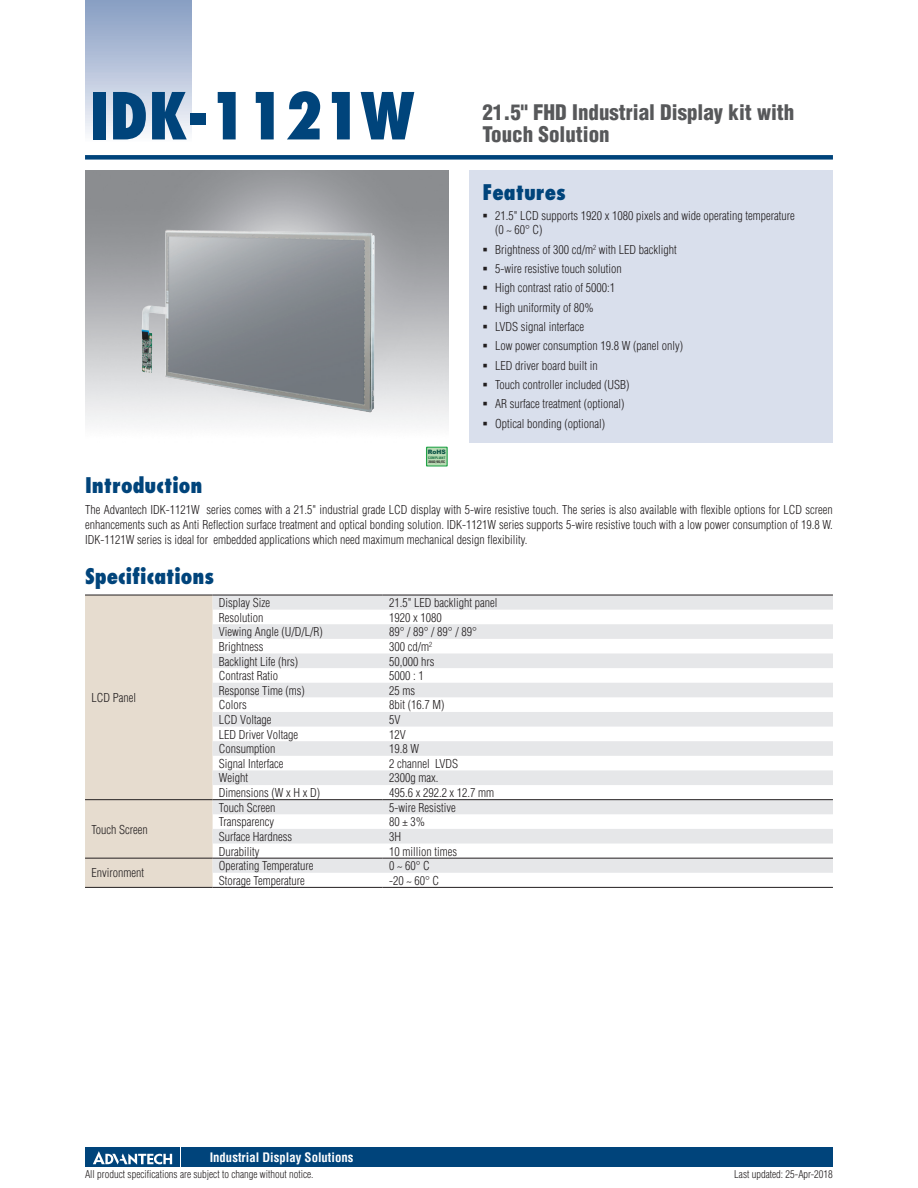
<style>
.page{position:relative;width:918px;height:1188px;background:#fff}
.page>*{position:absolute;margin:0;border:0;box-sizing:border-box;transform-origin:0 0}
.t1{font:800 condensed 63px "Futura";color:#00447b}
.t2{font:900 condensed 21px/22.5px "Helvetica";color:#57585a}
.t3{font:800 condensed 21px "Futura";color:#00447b}
.t4{font:700 condensed 12.75px "Helvetica";color:#fff}
.t5{font:300 condensed 12px/19.4px "Helvetica";color:#231f20}
.t6{font:300 condensed 10.5px "Helvetica";color:#231f20}
.t7{font:900 6px "Arial";color:#0c5447}
.t8{font:700 condensed 3.3px "Helvetica";color:#231f20;scale:1.11 1}
.t9{font:700 condensed 3.3px "Helvetica";color:#0c6a39;scale:1.05 1}
</style>
<div class="page">
<div style="left:85px;top:155px;width:748px;height:5px;background:#00447b"></div>
<div style="left:85px;top:0;width:106px;height:143px;background:linear-gradient(to bottom,#849bc1,#f9fafc)"></div>
<div style="left:182px;top:1147px;width:651px;height:20px;background:#00447b"></div>
<div style="left:85px;top:1147px;width:95px;height:20px;background:#00447b"></div>
<svg style="left:93px;top:1151px;width:79px;height:14px"></svg>
<div style="left:470px;top:170px;width:363px;height:272px;background:#d9dfec"></div>
<div style="left:85px;top:596px;width:128px;height:291px;background:#e6dccf"></div>
<svg style="left:213px;top:596px;width:620px;height:277px;fill:#e9e9eb"></svg>
<hr style="left:85px;top:799px;width:128px;height:1px;background:#231f20">
<hr style="left:213px;top:799px;width:170px;height:1px;background:#231f20">
<hr style="left:383px;top:799px;width:450px;height:1px;background:#231f20">
<hr style="left:85px;top:595px;width:128px;height:1px;background:#231f20">
<hr style="left:213px;top:595px;width:170px;height:1px;background:#231f20">
<hr style="left:383px;top:595px;width:450px;height:1px;background:#231f20">
<hr style="left:85px;top:858px;width:128px;height:1px;background:#231f20">
<hr style="left:85px;top:887px;width:128px;height:1px;background:#231f20">
<hr style="left:213px;top:858px;width:170px;height:1px;background:#231f20">
<hr style="left:383px;top:858px;width:450px;height:1px;background:#231f20">
<hr style="left:213px;top:887px;width:170px;height:1px;background:#231f20">
<hr style="left:383px;top:887px;width:450px;height:1px;background:#231f20">
<svg style="left:426px;top:447px;width:22px;height:20px"></svg>
<div style="left:427px;top:448px;width:20px;height:17px;background:#b8dbb4"></div>
<img style="left:103px;top:201px;width:313px;height:234px">
<h1 class="t1" style="left:89px;top:76px;width:327px">IDK-1121W</h1>
<p class="t7" style="left:428px;top:448px;width:19px">RoHS</p>
<p class="t9" style="left:428px;top:456px;width:18px">COMPLIANT</p>
<p class="t8" style="left:428px;top:460px;width:17px">2002/95/EC</p>
<h2 class="t2" style="left:482px;top:100px;width:314px">21.5" FHD Industrial Display kit with<br>Touch Solution</h2>
<h2 class="t3" style="left:482px;top:178px;width:85px">Features</h2>
<p class="t5" style="left:495px;top:208px;width:301px;line-height:14.2px">21.5" LCD supports 1920 x 1080 pixels and wide operating temperature (0 ~ 60° C)</p>
<p class="t5" style="left:495px;top:239px;width:189px">Brightness of 300 cd/m<sup>2</sup> with LED backlight<br>5-wire resistive touch solution<br>High contrast ratio of 5000:1<br>High uniformity of 80%<br>LVDS signal interface<br>Low power consumption 19.8 W (panel only)<br>LED driver board built in<br>Touch controller included (USB)<br>AR surface treatment (optional)<br>Optical bonding (optional)</p>
<h2 class="t3" style="left:85px;top:472px;width:119px">Introduction</h2>
<p class="t5" style="left:85px;top:503px;width:749px;line-height:15px;text-align:justify">The Advantech IDK-1121W series comes with a 21.5" industrial grade LCD display with 5-wire resistive touch. The series is also available with flexible options for LCD screen enhancements such as Anti Reflection surface treatment and optical bonding solution. IDK-1121W series supports 5-wire resistive touch with a low power consumption of 19.8 W.<br>IDK-1121W series is ideal for embedded applications which need maximum mechanical design flexibility.</p>
<h2 class="t3" style="left:85px;top:563px;width:131px">Specifications</h2>
<p class="t5" style="left:91px;top:688px;width:46px">LCD Panel</p>
<p class="t5" style="left:91px;top:820px;width:58px">Touch Screen</p>
<p class="t5" style="left:91px;top:863px;width:54px">Environment</p>
<p class="t5" style="left:219px;top:593px;width:53px">Display Size</p>
<p class="t5" style="left:389px;top:593px;width:110px">21.5" LED backlight panel</p>
<p class="t5" style="left:219px;top:608px;width:46px">Resolution</p>
<p class="t5" style="left:389px;top:608px;width:54px">1920 x 1080</p>
<p class="t5" style="left:219px;top:622px;width:105px">Viewing Angle (U/D/L/R)</p>
<p class="t5" style="left:389px;top:622px;width:89px">89° / 89° / 89° / 89°</p>
<p class="t5" style="left:219px;top:637px;width:46px">Brightness</p>
<p class="t5" style="left:389px;top:637px;width:45px">300 cd/m<sup>2</sup></p>
<p class="t5" style="left:219px;top:651px;width:81px">Backlight Life (hrs)</p>
<p class="t5" style="left:389px;top:651px;width:47px">50,000 hrs</p>
<p class="t5" style="left:219px;top:666px;width:61px">Contrast Ratio</p>
<p class="t5" style="left:389px;top:666px;width:36px">5000 : 1</p>
<p class="t5" style="left:219px;top:681px;width:87px">Response Time (ms)</p>
<p class="t5" style="left:389px;top:681px;width:27px">25 ms</p>
<p class="t5" style="left:219px;top:695px;width:29px">Colors</p>
<p class="t5" style="left:389px;top:695px;width:57px">8bit (16.7 M)</p>
<p class="t5" style="left:219px;top:710px;width:54px">LCD Voltage</p>
<p class="t5" style="left:389px;top:710px;width:13px">5V</p>
<p class="t5" style="left:219px;top:725px;width:81px">LED Driver Voltage</p>
<p class="t5" style="left:389px;top:725px;width:18px">12V</p>
<p class="t5" style="left:219px;top:739px;width:58px">Consumption</p>
<p class="t5" style="left:389px;top:739px;width:31px">19.8 W</p>
<p class="t5" style="left:219px;top:754px;width:66px">Signal Interface</p>
<p class="t5" style="left:389px;top:754px;width:71px">2 channel LVDS</p>
<p class="t5" style="left:219px;top:768px;width:31px">Weight</p>
<p class="t5" style="left:389px;top:768px;width:51px">2300g max.</p>
<p class="t5" style="left:219px;top:783px;width:103px">Dimensions (W x H x D)</p>
<p class="t5" style="left:389px;top:783px;width:107px">495.6 x 292.2 x 12.7 mm</p>
<p class="t5" style="left:219px;top:798px;width:58px">Touch Screen</p>
<p class="t5" style="left:389px;top:798px;width:68px">5-wire Resistive</p>
<p class="t5" style="left:219px;top:812px;width:57px">Transparency</p>
<p class="t5" style="left:389px;top:812px;width:37px">80 ± 3%</p>
<p class="t5" style="left:219px;top:827px;width:75px">Surface Hardness</p>
<p class="t5" style="left:389px;top:827px;width:13px">3H</p>
<p class="t5" style="left:219px;top:841px;width:42px">Durability</p>
<p class="t5" style="left:389px;top:841px;width:69px">10 million times</p>
<p class="t5" style="left:219px;top:856px;width:96px">Operating Temperature</p>
<p class="t5" style="left:389px;top:856px;width:42px">0 ~ 60° C</p>
<p class="t5" style="left:219px;top:871px;width:87px">Storage Temperature</p>
<p class="t5" style="left:389px;top:871px;width:52px">-20 ~ 60° C</p>
<p class="t4" style="left:210px;top:1150px;width:145px">Industrial Display Solutions</p>
<p class="t6" style="left:85px;top:1168px;width:230px">All product specifications are subject to change without notice.</p>
<p class="t6" style="left:734px;top:1168px;width:100px">Last updated: 25-Apr-2018</p>
</div>
